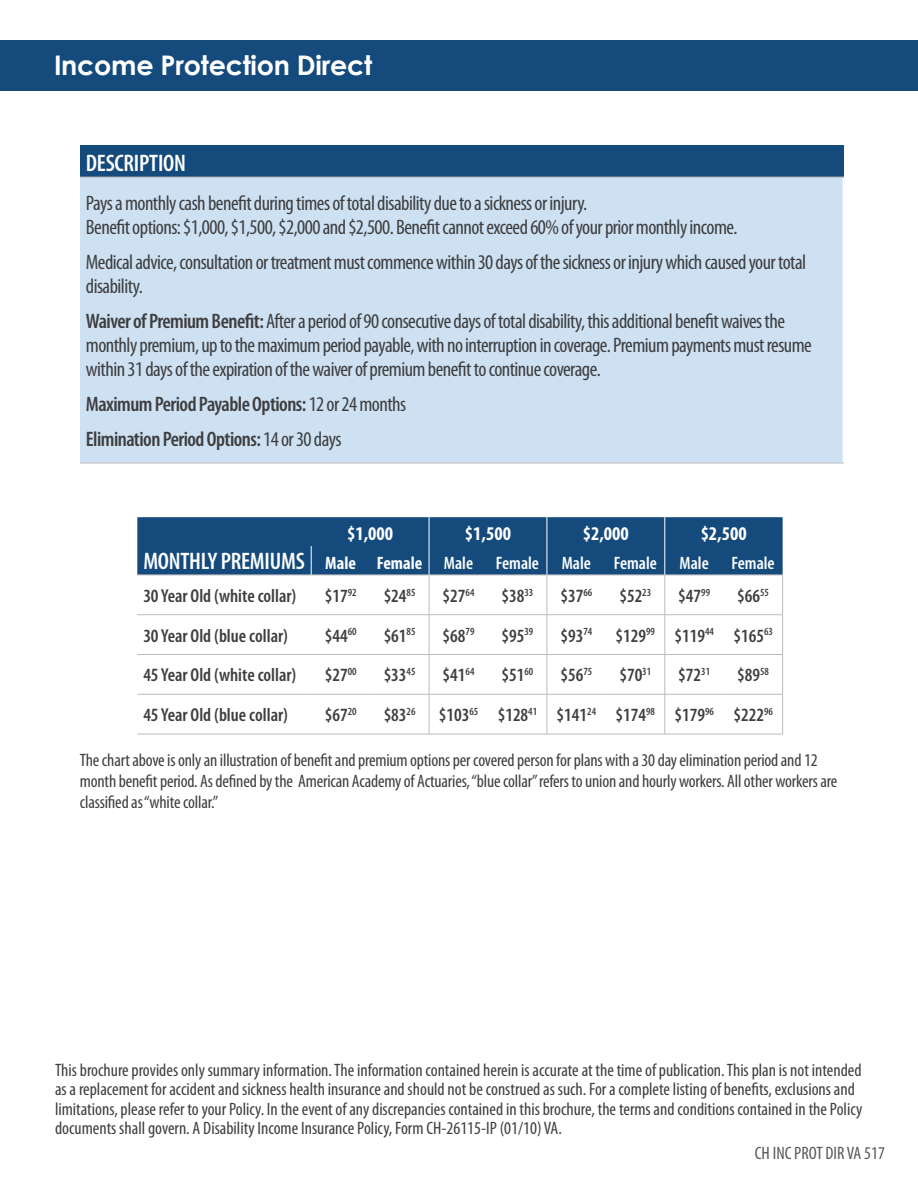
<style>
.page{position:relative;width:918px;height:1188px;background:#fff}
.page>*{position:absolute;margin:0;border:0;box-sizing:border-box;transform-origin:0 0}
.t1{font:700 27px "Century Gothic";letter-spacing:-.01em;color:#fff}
.t2{font:600 condensed 24px "Myriad Pro";letter-spacing:-.01em;color:#fff}
.t3{font:condensed 21px/24px "Myriad Pro";letter-spacing:-.025em;color:#3e3e3f}
.t4{font:600 condensed 21px "Myriad Pro";letter-spacing:-.025em;color:#3e3e3f}
.t5{font:700 condensed 19.5px "Myriad Pro";color:#fff}
.t6{font:600 condensed 18.75px "Myriad Pro";color:#3e3e3f}
.t7{font:condensed 18px/19.5px "Myriad Pro";color:#3e3e3f}
.t8{font:600 condensed 18px "Myriad Pro";color:#fff}
.t9{font:condensed 18px "Myriad Pro";color:#57585a}
.t10{font:700 condensed 18px "Myriad Pro";color:#fff}
.s1{font-weight:600}
.s2{font-weight:400}
</style>
<div class="page">
<div style="left:80px;top:145px;width:763px;height:32px;background:#144a7c"></div>
<div style="left:80px;top:177px;width:763px;height:286px;background:#cee1f3"></div>
<hr style="left:80px;top:177px;width:764px;height:1px;background:#bbbcbf">
<hr style="left:80px;top:463px;width:764px;height:1px;background:#bbbcbf">
<hr style="left:311px;top:575px;width:59px;height:1px;background:#bbbcbf">
<hr style="left:370px;top:575px;width:59px;height:1px;background:#bbbcbf">
<hr style="left:429px;top:575px;width:59px;height:1px;background:#bbbcbf">
<hr style="left:488px;top:575px;width:59px;height:1px;background:#bbbcbf">
<hr style="left:547px;top:575px;width:59px;height:1px;background:#bbbcbf">
<hr style="left:606px;top:575px;width:59px;height:1px;background:#bbbcbf">
<hr style="left:665px;top:575px;width:59px;height:1px;background:#bbbcbf">
<hr style="left:724px;top:575px;width:59px;height:1px;background:#bbbcbf">
<hr style="left:311px;top:614px;width:59px;height:1px;background:#bbbcbf">
<hr style="left:370px;top:614px;width:59px;height:1px;background:#bbbcbf">
<hr style="left:429px;top:614px;width:59px;height:1px;background:#bbbcbf">
<hr style="left:488px;top:614px;width:59px;height:1px;background:#bbbcbf">
<hr style="left:547px;top:614px;width:59px;height:1px;background:#bbbcbf">
<hr style="left:606px;top:614px;width:59px;height:1px;background:#bbbcbf">
<hr style="left:665px;top:614px;width:59px;height:1px;background:#bbbcbf">
<hr style="left:724px;top:614px;width:59px;height:1px;background:#bbbcbf">
<hr style="left:429px;top:654px;width:59px;height:1px;background:#bbbcbf">
<hr style="left:488px;top:654px;width:59px;height:1px;background:#bbbcbf">
<hr style="left:547px;top:654px;width:59px;height:1px;background:#bbbcbf">
<hr style="left:606px;top:654px;width:59px;height:1px;background:#bbbcbf">
<hr style="left:665px;top:654px;width:59px;height:1px;background:#bbbcbf">
<hr style="left:724px;top:654px;width:59px;height:1px;background:#bbbcbf">
<hr style="left:429px;top:694px;width:59px;height:1px;background:#bbbcbf">
<hr style="left:488px;top:694px;width:59px;height:1px;background:#bbbcbf">
<hr style="left:547px;top:694px;width:59px;height:1px;background:#bbbcbf">
<hr style="left:606px;top:694px;width:59px;height:1px;background:#bbbcbf">
<hr style="left:665px;top:694px;width:59px;height:1px;background:#bbbcbf">
<hr style="left:724px;top:694px;width:59px;height:1px;background:#bbbcbf">
<hr style="left:429px;top:734px;width:59px;height:1px;background:#bbbcbf">
<hr style="left:488px;top:734px;width:59px;height:1px;background:#bbbcbf">
<hr style="left:547px;top:734px;width:59px;height:1px;background:#bbbcbf">
<hr style="left:606px;top:734px;width:59px;height:1px;background:#bbbcbf">
<hr style="left:665px;top:734px;width:59px;height:1px;background:#bbbcbf">
<hr style="left:724px;top:734px;width:59px;height:1px;background:#bbbcbf">
<hr style="left:137px;top:575px;width:174px;height:1px;background:#bbbcbf">
<hr style="left:137px;top:614px;width:174px;height:1px;background:#bbbcbf">
<hr style="left:137px;top:654px;width:174px;height:1px;background:#bbbcbf">
<hr style="left:137px;top:694px;width:174px;height:1px;background:#bbbcbf">
<hr style="left:137px;top:734px;width:174px;height:1px;background:#bbbcbf">
<hr style="left:311px;top:654px;width:59px;height:1px;background:#bbbcbf">
<hr style="left:370px;top:654px;width:59px;height:1px;background:#bbbcbf">
<hr style="left:311px;top:694px;width:59px;height:1px;background:#bbbcbf">
<hr style="left:370px;top:694px;width:59px;height:1px;background:#bbbcbf">
<hr style="left:311px;top:734px;width:59px;height:1px;background:#bbbcbf">
<hr style="left:370px;top:734px;width:59px;height:1px;background:#bbbcbf">
<hr style="left:429px;top:575px;width:1px;height:40px;background:#bbbcbf">
<hr style="left:547px;top:575px;width:1px;height:40px;background:#bbbcbf">
<hr style="left:665px;top:575px;width:1px;height:40px;background:#bbbcbf">
<hr style="left:782px;top:575px;width:1px;height:40px;background:#bbbcbf">
<hr style="left:429px;top:615px;width:1px;height:39px;background:#bbbcbf">
<hr style="left:547px;top:615px;width:1px;height:39px;background:#bbbcbf">
<hr style="left:665px;top:615px;width:1px;height:39px;background:#bbbcbf">
<hr style="left:782px;top:615px;width:1px;height:39px;background:#bbbcbf">
<hr style="left:429px;top:655px;width:1px;height:39px;background:#bbbcbf">
<hr style="left:547px;top:655px;width:1px;height:39px;background:#bbbcbf">
<hr style="left:665px;top:655px;width:1px;height:39px;background:#bbbcbf">
<hr style="left:782px;top:655px;width:1px;height:39px;background:#bbbcbf">
<hr style="left:429px;top:694px;width:1px;height:40px;background:#bbbcbf">
<hr style="left:547px;top:694px;width:1px;height:40px;background:#bbbcbf">
<hr style="left:665px;top:694px;width:1px;height:40px;background:#bbbcbf">
<hr style="left:782px;top:694px;width:1px;height:40px;background:#bbbcbf">
<div style="left:137px;top:517px;width:646px;height:58px;background:#144a7c"></div>
<div style="left:0;top:40px;width:918px;height:51px;background:#144a7c"></div>
<p class="t1" style="left:54px;top:44px;width:320px">Income Protection Direct</p>
<p class="t2" style="left:86px;top:150px;width:102px">DESCRIPTION</p>
<p class="t3" style="left:86px;top:191px;width:653px">Pays a monthly cash benefit during times of total disability due to a sickness or injury.<br>Benefit options: $1,000, $1,500, $2,000 and $2,500. Benefit cannot exceed 60% of your prior monthly income.</p>
<p class="t3" style="left:86px;top:250px;width:722px">Medical advice, consultation or treatment must commence within 30 days of the sickness or injury which caused your total disability.</p>
<p class="t3" style="left:86px;top:309px;width:727px"><span class="s1">Waiver of Premium Benefit:</span> After a period of 90 consecutive days of total disability, this additional benefit waives the monthly premium, up to the maximum period payable, with no interruption in coverage. Premium payments must resume within 31 days of the expiration of the waiver of premium benefit to continue coverage.</p>
<p class="t4" style="left:86px;top:392px;width:322px">Maximum Period Payable Options: <span class="s2">12 or 24 months</span></p>
<p class="t4" style="left:86px;top:427px;width:257px">Elimination Period Options: <span class="s2">14 or 30 days</span></p>
<p class="t2" style="left:143px;top:548px;width:163px">MONTHLY PREMIUMS</p>
<p class="t5" style="left:347px;top:521px;width:48px">$1,000</p>
<p class="t5" style="left:465px;top:521px;width:48px">$1,500</p>
<p class="t5" style="left:583px;top:521px;width:48px">$2,000</p>
<p class="t5" style="left:701px;top:521px;width:48px">$2,500</p>
<p class="t10" style="left:325px;top:552px;width:32px">Male</p>
<p class="t10" style="left:377px;top:552px;width:47px">Female</p>
<p class="t8" style="left:444px;top:553px;width:31px">Male</p>
<p class="t8" style="left:496px;top:553px;width:45px">Female</p>
<p class="t8" style="left:562px;top:553px;width:31px">Male</p>
<p class="t8" style="left:614px;top:553px;width:45px">Female</p>
<p class="t8" style="left:680px;top:553px;width:31px">Male</p>
<p class="t8" style="left:732px;top:553px;width:45px">Female</p>
<p class="t6" style="left:143px;top:585px;width:155px">30 Year Old (white collar)</p>
<p class="t6" style="left:325px;top:585px;width:33px">$17<sup>92</sup></p>
<p class="t6" style="left:384px;top:585px;width:33px">$24<sup>85</sup></p>
<p class="t6" style="left:443px;top:585px;width:33px">$27<sup>64</sup></p>
<p class="t6" style="left:502px;top:585px;width:33px">$38<sup>33</sup></p>
<p class="t6" style="left:560px;top:585px;width:33px">$37<sup>66</sup></p>
<p class="t6" style="left:619px;top:585px;width:33px">$52<sup>23</sup></p>
<p class="t6" style="left:678px;top:585px;width:33px">$47<sup>99</sup></p>
<p class="t6" style="left:737px;top:585px;width:33px">$66<sup>55</sup></p>
<p class="t6" style="left:143px;top:625px;width:146px">30 Year Old (blue collar)</p>
<p class="t6" style="left:325px;top:625px;width:33px">$44<sup>60</sup></p>
<p class="t6" style="left:384px;top:625px;width:33px">$61<sup>85</sup></p>
<p class="t6" style="left:443px;top:625px;width:33px">$68<sup>79</sup></p>
<p class="t6" style="left:502px;top:625px;width:33px">$95<sup>39</sup></p>
<p class="t6" style="left:560px;top:625px;width:33px">$93<sup>74</sup></p>
<p class="t6" style="left:616px;top:625px;width:41px">$129<sup>99</sup></p>
<p class="t6" style="left:674px;top:625px;width:41px">$119<sup>44</sup></p>
<p class="t6" style="left:733px;top:625px;width:41px">$165<sup>63</sup></p>
<p class="t6" style="left:143px;top:665px;width:155px">45 Year Old (white collar)</p>
<p class="t6" style="left:325px;top:665px;width:33px">$27<sup>00</sup></p>
<p class="t6" style="left:384px;top:665px;width:33px">$33<sup>45</sup></p>
<p class="t6" style="left:443px;top:665px;width:33px">$41<sup>64</sup></p>
<p class="t6" style="left:502px;top:665px;width:33px">$51<sup>60</sup></p>
<p class="t6" style="left:560px;top:665px;width:33px">$56<sup>75</sup></p>
<p class="t6" style="left:619px;top:665px;width:33px">$70<sup>31</sup></p>
<p class="t6" style="left:678px;top:665px;width:33px">$72<sup>31</sup></p>
<p class="t6" style="left:737px;top:665px;width:33px">$89<sup>58</sup></p>
<p class="t6" style="left:143px;top:705px;width:146px">45 Year Old (blue collar)</p>
<p class="t6" style="left:325px;top:705px;width:33px">$67<sup>20</sup></p>
<p class="t6" style="left:384px;top:705px;width:33px">$83<sup>26</sup></p>
<p class="t6" style="left:439px;top:705px;width:41px">$103<sup>65</sup></p>
<p class="t6" style="left:498px;top:705px;width:41px">$128<sup>41</sup></p>
<p class="t6" style="left:557px;top:705px;width:41px">$141<sup>24</sup></p>
<p class="t6" style="left:616px;top:705px;width:41px">$174<sup>98</sup></p>
<p class="t6" style="left:674px;top:705px;width:41px">$179<sup>96</sup></p>
<p class="t6" style="left:733px;top:705px;width:41px">$222<sup>96</sup></p>
<p class="t7" style="left:80px;top:749px;width:759px;line-height:21px">The chart above is only an illustration of benefit and premium options per covered person for plans with a 30 day elimination period and 12 month benefit period. As defined by the American Academy of Actuaries, “blue collar” refers to union and hourly workers. All other workers are classified as “white collar.”</p>
<p class="t7" style="left:55px;top:1060px;width:809px">This brochure provides only summary information. The information contained herein is accurate at the time of publication. This plan is not intended as a replacement for accident and sickness health insurance and should not be construed as such. For a complete listing of benefits, exclusions and limitations, please refer to your Policy. In the event of any discrepancies contained in this brochure, the terms and conditions contained in the Policy documents shall govern. A Disability Income Insurance Policy, Form CH-26115-IP (01/10) VA.</p>
<p class="t9" style="left:755px;top:1143px;width:132px">CH INC PROT DIR VA 517</p>
</div>
